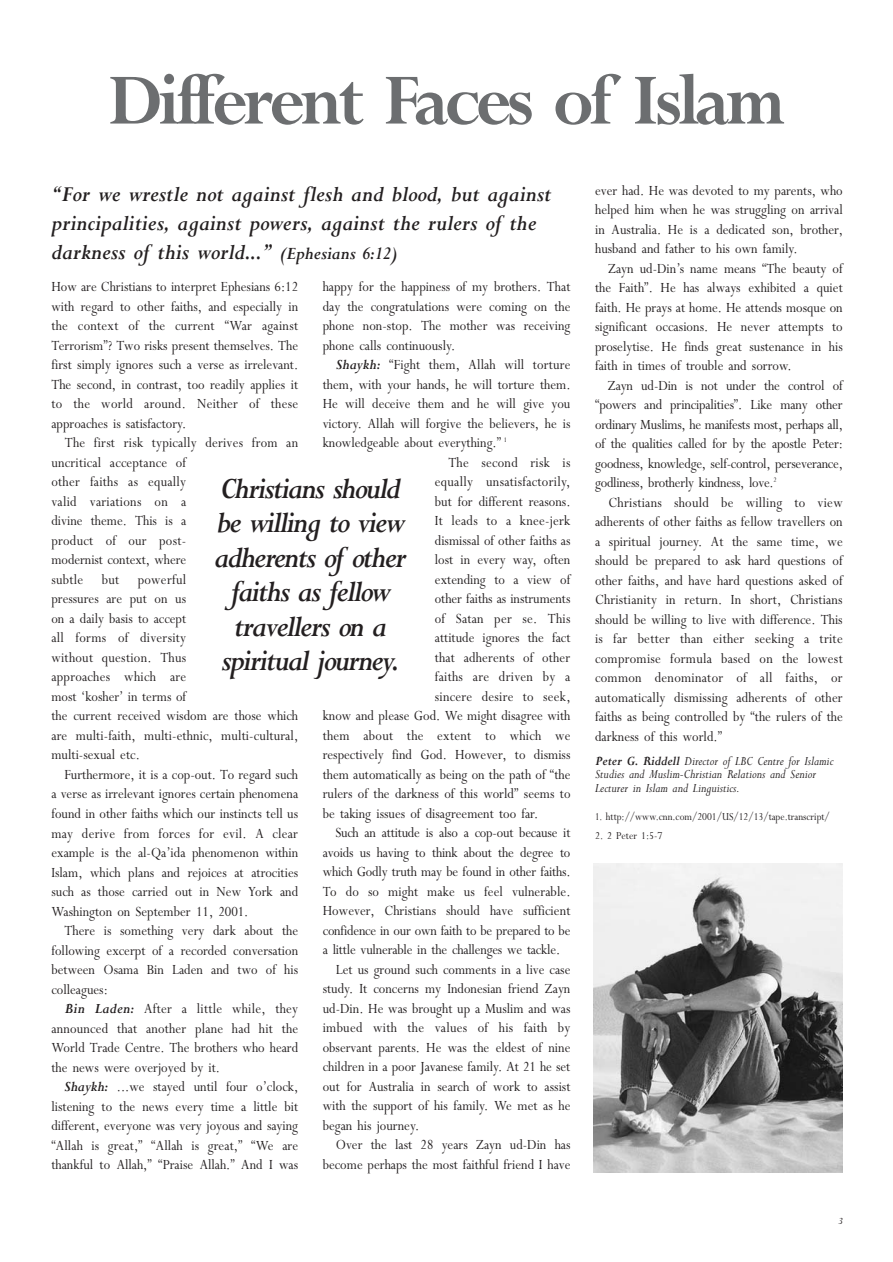
<style>
.page{position:relative;width:893px;height:1262px;background:#fff}
.page>*{position:absolute;margin:0;border:0;box-sizing:border-box;transform-origin:0 0}
.t1{font:700 79.5px "M Perpetua";letter-spacing:-.06em;color:#6c6e70;scale:.95 1}
.t2{font:italic 700 33px/34.5px "M Perpetua";letter-spacing:-.055em;color:#231f20;text-align:center;scale:.9 1}
.t3{font:italic 700 24px/28.8px "M Perpetua";color:#231f20;scale:.9 1}
.t4{font:15.75px/19.5px "M Perpetua";color:#231f20;text-align:justify;scale:.9 1}
.t5{font:15.75px "M Perpetua";letter-spacing:.02em;color:#231f20;scale:.9 1}
.t6{font:italic 14.25px/13.5px "M Perpetua";color:#231f20;scale:.9 1}
.t7{font:12px "M Perpetua";color:#231f20;scale:.81 1}
.t8{font:12px "M Perpetua";color:#231f20;scale:.9 1}
.t9{font:italic 10.5px "M Perpetua";color:#231f20}
.s1{font-size:19.5px}
.s2{font-weight:700;font-style:italic}
.s3{font-weight:700}
</style>
<div class="page">
<img style="left:593px;top:863px;width:249px;height:309px">
<h1 class="t1" style="left:108px;top:66px;width:715px">Different Faces of Islam</h1>
<h3 class="t3" style="left:51px;top:182px;width:557px">“For we wrestle not against flesh and blood, but against principalities, against powers, against the rulers of the darkness of this world...” <span class="s1">(Ephesians 6:12)</span></h3>
<p class="t4" style="left:323px;top:278px;width:277px">happy for the happiness of my brothers. That day the congratulations were coming on the phone non-stop. The mother was receiving phone calls continuously.</p>
<p class="t4" style="left:336px;top:356px;width:262px"><span class="s2">Shaykh:</span> “Fight them, Allah will torture</p>
<p class="t4" style="left:323px;top:376px;width:277px">them, with your hands, he will torture them.</p>
<p class="t4" style="left:323px;top:395px;width:277px">He will deceive them and he will give you</p>
<p class="t4" style="left:323px;top:415px;width:277px">victory. Allah will forgive the believers, he is</p>
<p class="t4" style="left:323px;top:434px;width:206px">knowledgeable about everything.” <sup>1</sup></p>
<p class="t5" style="left:448px;top:455px;width:137px">The second risk is</p>
<p class="t5" style="left:435px;top:475px;width:152px">equally unsatisfactorily,</p>
<p class="t4" style="left:435px;top:493px;width:152px">but for different reasons.</p>
<p class="t4" style="left:435px;top:512px;width:152px">It leads to a knee-jerk</p>
<p class="t4" style="left:435px;top:532px;width:152px">dismissal of other faiths as</p>
<p class="t4" style="left:435px;top:551px;width:152px">lost in every way, often</p>
<p class="t4" style="left:435px;top:571px;width:152px">extending to a view of</p>
<p class="t4" style="left:435px;top:590px;width:152px">other faiths as instruments</p>
<p class="t5" style="left:435px;top:611px;width:152px">of Satan per se. This</p>
<p class="t4" style="left:435px;top:629px;width:152px">attitude ignores the fact</p>
<p class="t4" style="left:435px;top:649px;width:152px">that adherents of other</p>
<p class="t5" style="left:435px;top:670px;width:152px">faiths are driven by a</p>
<p class="t5" style="left:435px;top:689px;width:152px">sincere desire to seek,</p>
<p class="t4" style="left:323px;top:707px;width:277px">know and please God. We might disagree with</p>
<p class="t5" style="left:323px;top:728px;width:277px">them about the extent to which we</p>
<p class="t4" style="left:323px;top:746px;width:277px">respectively find God. However, to dismiss</p>
<p class="t4" style="left:323px;top:766px;width:277px">them automatically as being on the path of “the</p>
<p class="t4" style="left:323px;top:785px;width:277px">rulers of the darkness of this world” seems to</p>
<p class="t4" style="left:323px;top:805px;width:241px">be taking issues of disagreement too far.</p>
<p class="t4" style="left:335px;top:824px;width:263px">Such an attitude is also a cop-out because it</p>
<p class="t4" style="left:323px;top:844px;width:277px">avoids us having to think about the degree to</p>
<p class="t4" style="left:323px;top:863px;width:277px">which Godly truth may be found in other faiths.</p>
<p class="t4" style="left:323px;top:883px;width:277px">To do so might make us feel vulnerable.</p>
<p class="t4" style="left:323px;top:902px;width:277px">However, Christians should have sufficient</p>
<p class="t4" style="left:323px;top:922px;width:277px">confidence in our own faith to be prepared to be</p>
<p class="t4" style="left:323px;top:941px;width:265px">a little vulnerable in the challenges we tackle.</p>
<p class="t4" style="left:336px;top:961px;width:262px">Let us ground such comments in a live case</p>
<p class="t4" style="left:323px;top:980px;width:277px">study. It concerns my Indonesian friend Zayn</p>
<p class="t4" style="left:323px;top:1000px;width:277px">ud-Din. He was brought up a Muslim and was</p>
<p class="t5" style="left:323px;top:1021px;width:277px">imbued with the values of his faith by</p>
<p class="t4" style="left:323px;top:1039px;width:277px">observant parents. He was the eldest of nine</p>
<p class="t4" style="left:323px;top:1058px;width:277px">children in a poor Javanese family. At 21 he set</p>
<p class="t4" style="left:323px;top:1078px;width:277px">out for Australia in search of work to assist</p>
<p class="t4" style="left:323px;top:1097px;width:277px">with the support of his family. We met as he</p>
<p class="t4" style="left:323px;top:1117px;width:109px">began his journey.</p>
<p class="t4" style="left:336px;top:1136px;width:262px">Over the last 28 years Zayn ud-Din has</p>
<p class="t4" style="left:323px;top:1156px;width:277px">become perhaps the most faithful friend I have</p>
<p class="t4" style="left:51px;top:279px;width:276px">How are Christians to interpret Ephesians 6:12 with regard to other faiths, and especially in the context of the current “War against Terrorism”? Two risks present themselves. The first simply ignores such a verse as irrelevant.<br>The second, in contrast, too readily applies it to the world around. Neither of these approaches is satisfactory.</p>
<p class="t4" style="left:51px;top:435px;width:276px;text-align:left;text-indent:13px">The first risk typically derives from an uncritical acceptance of<br>other faiths as equally<br>valid variations on a<br>divine theme. This is a<br>product of our post-<br>modernist context, where<br>subtle but powerful<br>pressures are put on us<br>on a daily basis to accept<br>all forms of diversity<br>without question. Thus<br>approaches which are<br>most ‘kosher’ in terms of<br>the current received wisdom are those which are multi-faith, multi-ethnic, multi-cultural, multi-sexual etc.</p>
<p class="t4" style="left:51px;top:766px;width:276px;text-indent:13px">Furthermore, it is a cop-out. To regard such a verse as irrelevant ignores certain phenomena found in other faiths which our instincts tell us may derive from forces for evil. A clear example is the al-Qa’ida phenomenon within Islam, which plans and rejoices at atrocities such as those carried out in New York and Washington on September 11, 2001.</p>
<p class="t4" style="left:51px;top:922px;width:276px;text-indent:13px">There is something very dark about the following excerpt of a recorded conversation between Osama Bin Laden and two of his colleagues:</p>
<p class="t4" style="left:51px;top:1000px;width:276px;text-indent:13px"><span class="s2">Bin Laden:</span> After a little while, they announced that another plane had hit the World Trade Centre. The brothers who heard the news were overjoyed by it.</p>
<p class="t4" style="left:51px;top:1078px;width:276px;text-indent:13px"><span class="s2">Shaykh:</span> ...we stayed until four o’clock, listening to the news every time a little bit different, everyone was very joyous and saying “Allah is great,” “Allah is great,” “We are thankful to Allah,” “Praise Allah.” And I was</p>
<h2 class="t2" style="left:214px;top:474px;width:215px">Christians should be willing to view adherents of other faiths as fellow travellers on a spiritual journey.</h2>
<p class="t4" style="left:595px;top:182px;width:277px">ever had. He was devoted to my parents, who helped him when he was struggling on arrival in Australia. He is a dedicated son, brother, husband and father to his own family.</p>
<p class="t4" style="left:595px;top:260px;width:277px;text-indent:13px">Zayn ud-Din’s name means “The beauty of the Faith”. He has always exhibited a quiet faith. He prays at home. He attends mosque on significant occasions. He never attempts to proselytise. He finds great sustenance in his faith in times of trouble and sorrow.</p>
<p class="t4" style="left:595px;top:377px;width:277px;text-indent:13px">Zayn ud-Din is not under the control of “powers and principalities”. Like many other ordinary Muslims, he manifests most, perhaps all, of the qualities called for by the apostle Peter: goodness, knowledge, self-control, perseverance, godliness, brotherly kindness, love.<sup>2</sup></p>
<p class="t4" style="left:595px;top:494px;width:277px;text-indent:13px">Christians should be willing to view adherents of other faiths as fellow travellers on a spiritual journey. At the same time, we should be prepared to ask hard questions of other faiths, and have hard questions asked of Christianity in return. In short, Christians should be willing to live with difference. This is far better than either seeking a trite compromise formula based on the lowest common denominator of all faiths, or automatically dismissing adherents of other faiths as being controlled by “the rulers of the darkness of this world.”</p>
<p class="t6" style="left:595px;top:755px;width:266px"><span class="s3">Peter G. Riddell</span> Director of LBC Centre for Islamic<br>Studies and Muslim-Christian Relations and Senior<br>Lecturer in Islam and Linguistics.</p>
<p class="t7" style="left:595px;top:811px;width:291px">1. http://www.cnn.com/2001/US/12/13/tape.transcript/</p>
<p class="t8" style="left:595px;top:830px;width:76px">2. 2 Peter 1:5-7</p>
<p class="t9" style="left:838px;top:1217px;width:6px">3</p>
</div>
